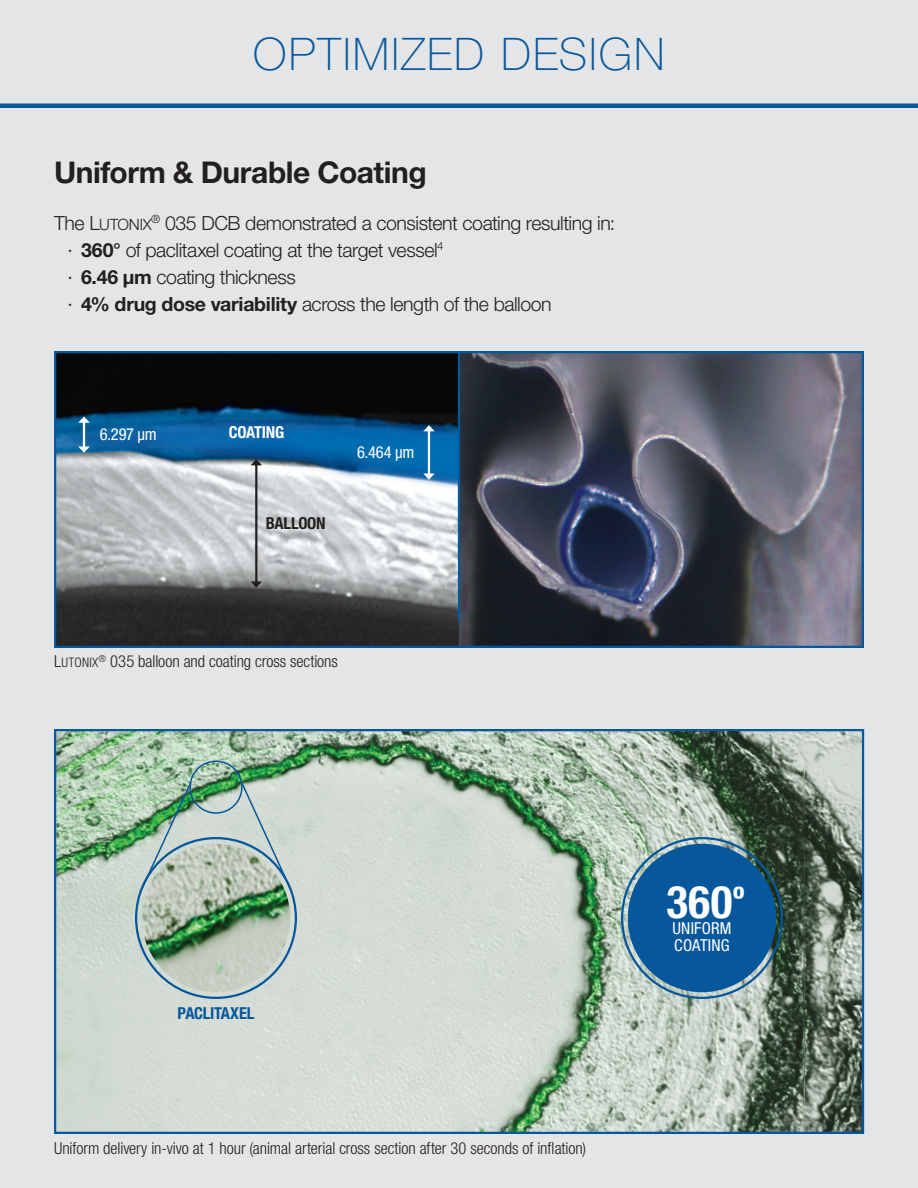
<style>
.page{position:relative;width:918px;height:1188px;background:#e4e5e7}
.page>*{position:absolute;margin:0;border:0;box-sizing:border-box;transform-origin:0 0}
.t1{font:100 45px "Helvetica Neue LT Pro";letter-spacing:.045em;color:#06579c}
.t2{font:700 condensed 45px "Helvetica Neue LT Pro";color:#fff}
.t3{font:700 30px "Helvetica Neue LT Pro";letter-spacing:-.015em;color:#231f20}
.t4{font:300 19.5px "Helvetica Neue LT Pro";letter-spacing:-.025em;color:#231f20}
.t5{font:300 condensed 16.5px "Helvetica Neue LT Pro";letter-spacing:-.005em;color:#231f20}
.t6{font:condensed 16.5px "Helvetica Neue LT Pro";letter-spacing:.01em;color:#fff}
.t7{font:700 condensed 16.5px "Helvetica Neue LT Pro";letter-spacing:-.015em;color:#06579c}
.t8{font:700 condensed 16.5px "Helvetica Neue LT Pro";letter-spacing:-.02em;color:#fff}
.t9{font:700 condensed 16.5px "Helvetica Neue LT Pro";letter-spacing:-.015em;color:#231f20}
.s1{font-size:15.6px}
.s2{font-weight:700}
.s3{font-size:13.2px}
.s4{font-size:36px}
</style>
<div class="page">
<img style="left:57px;top:732px;width:804px;height:399px">
<div style="left:54px;top:729px;width:810px;height:405px;border:2px solid #06579c"></div>
<img style="left:132px;top:844px;width:168px;height:158px">
<div style="left:189px;top:760px;width:54px;height:54px;border:2px solid #06579c;border-radius:50%"></div>
<img style="left:140px;top:781px;width:53px;height:110px">
<svg style="left:240px;top:781px;width:53px;height:110px;background:#beccc6"></svg>
<hr style="left:0;top:104px;width:918px;height:4px;background:#06579c">
<img style="left:57px;top:354px;width:804px;height:291px">
<div style="left:54px;top:351px;width:810px;height:297px;border:2px solid #06579c"></div>
<hr style="left:255px;top:465px;width:2px;height:117px;background:#231f20">
<svg style="left:251px;top:459px;width:11px;height:6px"></svg>
<svg style="left:251px;top:581px;width:11px;height:7px"></svg>
<hr style="left:83px;top:422px;width:2px;height:25px;background:#fff">
<svg style="left:78px;top:417px;width:12px;height:6px"></svg>
<svg style="left:78px;top:446px;width:12px;height:7px"></svg>
<hr style="left:428px;top:431px;width:2px;height:43px;background:#fff">
<svg style="left:423px;top:425px;width:12px;height:6px"></svg>
<svg style="left:423px;top:473px;width:12px;height:7px"></svg>
<hr style="left:458px;top:351px;width:2px;height:270px;background:#06579c">
<div style="left:628px;top:844px;width:148px;height:148px;background:#06579c;border-radius:50%"></div>
<p class="t1" style="left:253px;top:27px;width:413px">OPTIMIZED DESIGN</p>
<p class="t3" style="left:54px;top:154px;width:374px">Uniform &amp; Durable Coating</p>
<p class="t4" style="left:54px;top:211px;width:563px">The L<span class="s1">UTONIX</span><sup>®</sup> 035 DCB demonstrated a consistent coating resulting in:</p>
<p class="t4" style="left:68px;top:238px;width:377px">· <span class="s2">360°</span> of paclitaxel coating at the target vessel<sup>4</sup></p>
<p class="t4" style="left:68px;top:265px;width:230px">· <span class="s2">6.46 μm</span> coating thickness</p>
<p class="t4" style="left:68px;top:292px;width:486px">· <span class="s2">4% drug dose variability</span> across the length of the balloon</p>
<p class="t6" style="left:100px;top:425px;width:59px">6.297 μm</p>
<p class="t8" style="left:229px;top:422px;width:57px">COATING</p>
<p class="t9" style="left:266px;top:514px;width:61px">BALLOON</p>
<p class="t6" style="left:357px;top:443px;width:59px">6.464 μm</p>
<p class="t5" style="left:54px;top:652px;width:285px">L<span class="s3">UTONIX</span><sup>®</sup> 035 balloon and coating cross sections</p>
<p class="t7" style="left:178px;top:1003px;width:78px">PACLITAXEL</p>
<p class="t5" style="left:54px;top:1139px;width:534px">Uniform delivery in-vivo at 1 hour (animal arterial cross section after 30 seconds of inflation)</p>
<p class="t2" style="left:666px;top:875px;width:80px">360<span class="s4">º</span></p>
<p class="t6" style="left:672px;top:919px;width:61px">UNIFORM</p>
<p class="t6" style="left:674px;top:935px;width:57px">COATING</p>
</div>
